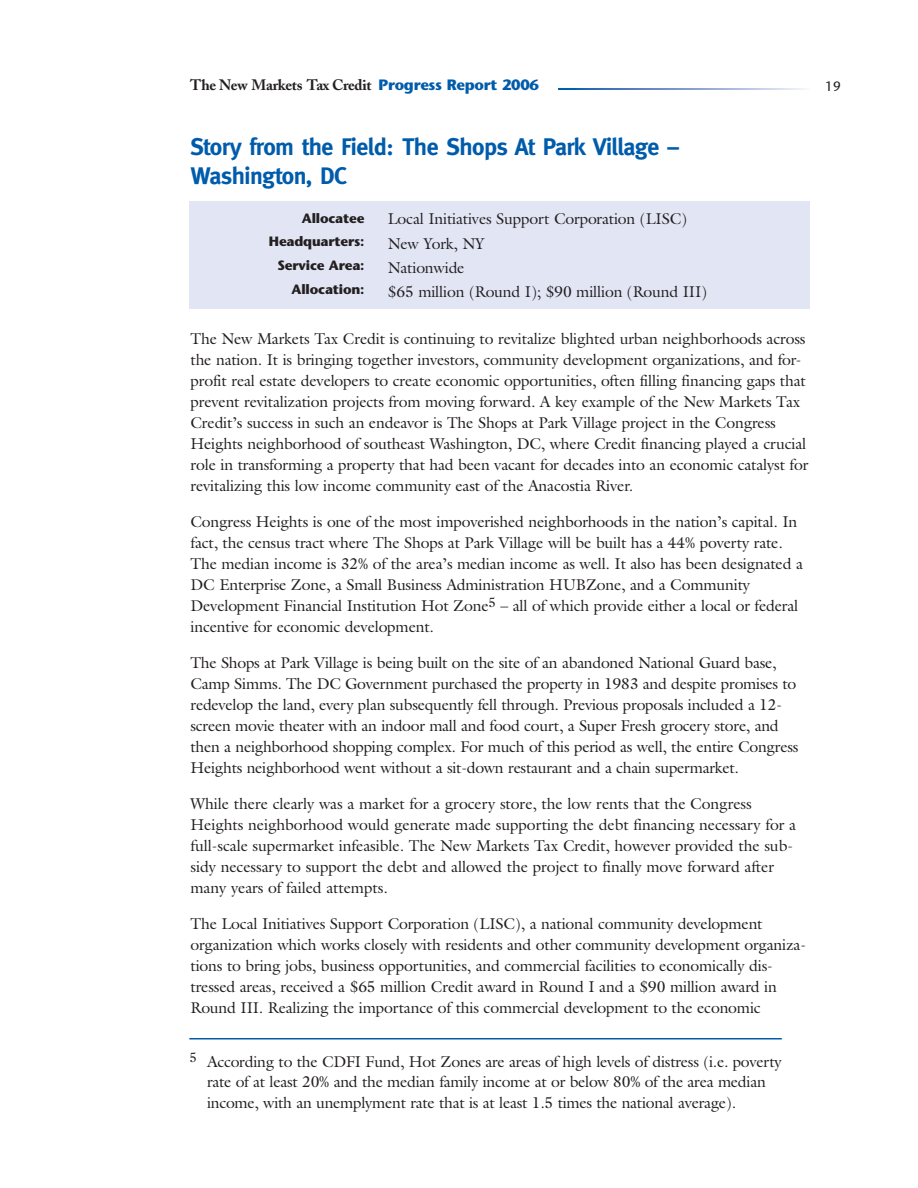
<style>
.page{position:relative;width:918px;height:1188px;background:#fff}
.page>*{position:absolute;margin:0;border:0;box-sizing:border-box;transform-origin:0 0}
.t1{font:700 24px/28.5px "Meta";letter-spacing:-.02em;color:#005cab}
.t2{font:15.75px/21px "Galliard";letter-spacing:-.01em;color:#231f20}
.t3{font:700 15px "Adobe Caslon";letter-spacing:-.02em;color:#231f20}
.t4{font:700 13.5px/23.7px "Stone Sans";letter-spacing:-.015em;color:#231f20;text-align:right}
.t5{font:13.5px "Stone Sans";color:#231f20}
.s1{font-family:"Stone Sans";color:#005cab}
</style>
<div class="page">
<svg style="left:559px;top:88px;width:246px;height:2px"></svg>
<div style="left:189px;top:201px;width:621px;height:108px;background:#e1e5f4"></div>
<hr style="left:189px;top:1038px;width:593px;height:2px;background:#005cab">
<p class="t3" style="left:190px;top:79px;width:350px">The New Markets Tax Credit <span class="s1">Progress Report 2006</span></p>
<p class="t5" style="left:825px;top:81px;width:17px">19</p>
<h1 class="t1" style="left:190px;top:135px;width:490px">Story from the Field: The Shops At Park Village –<br>Washington, DC</h1>
<p class="t4" style="left:269px;top:207px;width:97px">Allocatee<br>Headquarters:<br>Service Area:<br>Allocation:</p>
<p class="t2" style="left:388px;top:207px;width:301px;line-height:25.5px">Local Initiatives Support Corporation (LISC)<br>New York, NY</p>
<p class="t2" style="left:388px;top:257px;width:321px;line-height:24px">Nationwide<br>$65 million (Round I); $90 million (Round III)</p>
<p class="t2" style="left:190px;top:330px;width:619px">The New Markets Tax Credit is continuing to revitalize blighted urban neighborhoods across the nation. It is bringing together investors, community development organizations, and for&shy;profit real estate developers to create economic opportunities, often filling financing gaps that prevent revitalization projects from moving forward. A key example of the New Markets Tax Credit’s success in such an endeavor is The Shops at Park Village project in the Congress Heights neighborhood of southeast Washington, DC, where Credit financing played a crucial role in transforming a property that had been vacant for decades into an economic catalyst for revitalizing this low income community east of the Anacostia River.</p>
<p class="t2" style="left:190px;top:513px;width:614px">Congress Heights is one of the most impoverished neighborhoods in the nation’s capital. In fact, the census tract where The Shops at Park Village will be built has a 44% poverty rate.<br>The median income is 32% of the area’s median income as well. It also has been designated a DC Enterprise Zone, a Small Business Administration HUBZone, and a Community Development Financial Institution Hot Zone<sup>5</sup> – all of which provide either a local or federal incentive for economic development.</p>
<p class="t2" style="left:191px;top:654px;width:609px">The Shops at Park Village is being built on the site of an abandoned National Guard base, Camp Simms. The DC Government purchased the property in 1983 and despite promises to redevelop the land, every plan subsequently fell through. Previous proposals included a 12- screen movie theater with an indoor mall and food court, a Super Fresh grocery store, and then a neighborhood shopping complex. For much of this period as well, the entire Congress Heights neighborhood went without a sit-down restaurant and a chain supermarket.</p>
<p class="t2" style="left:191px;top:795px;width:607px">While there clearly was a market for a grocery store, the low rents that the Congress Heights neighborhood would generate made supporting the debt financing necessary for a full-scale supermarket infeasible. The New Markets Tax Credit, however provided the sub&shy;sidy necessary to support the debt and allowed the project to finally move forward after many years of failed attempts.</p>
<p class="t2" style="left:191px;top:915px;width:617px">The Local Initiatives Support Corporation (LISC), a national community development organization which works closely with residents and other community development organiza&shy;tions to bring jobs, business opportunities, and commercial facilities to economically dis&shy;tressed areas, received a $65 million Credit award in Round I and a $90 million award in Round III. Realizing the importance of this commercial development to the economic</p>
<p class="t2" style="left:207px;top:1052px;width:576px;text-indent:-18px"><sup>5</sup> According to the CDFI Fund, Hot Zones are areas of high levels of distress (i.e. poverty rate of at least 20% and the median family income at or below 80% of the area median income, with an unemplyment rate that is at least 1.5 times the national average).</p>
</div>
